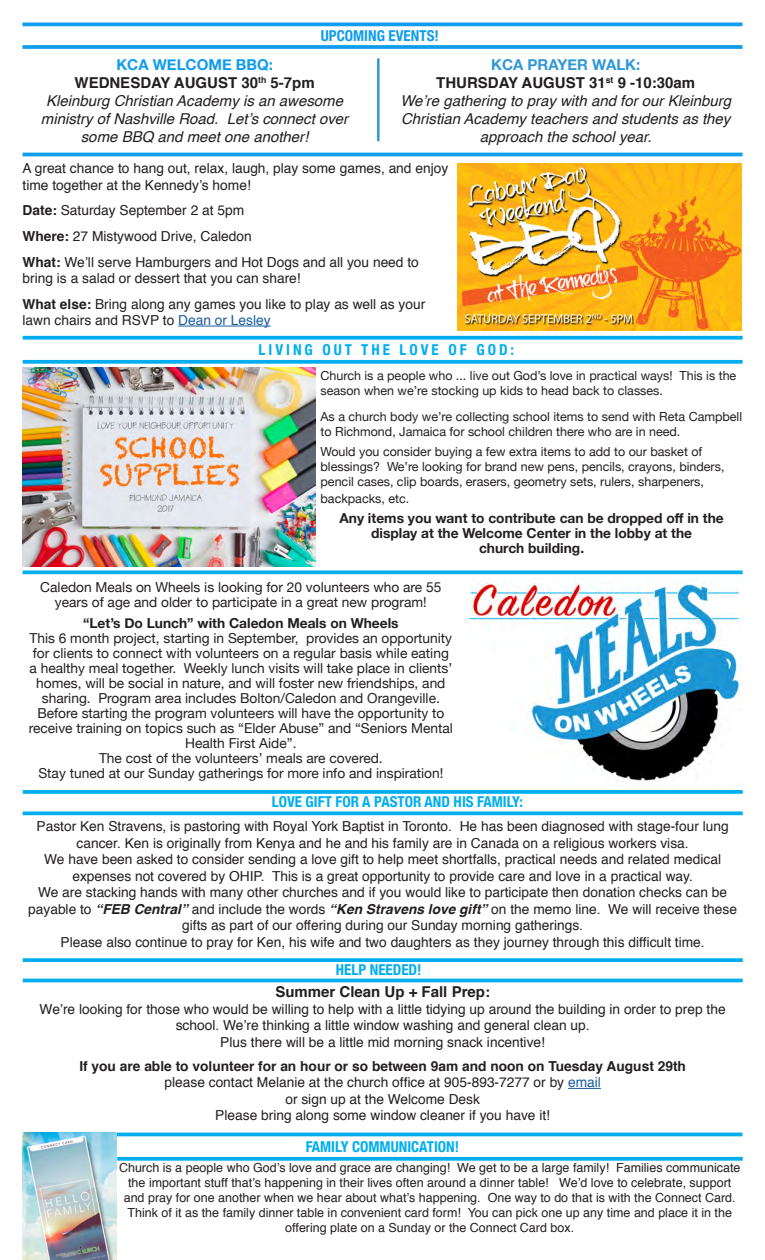
<style>
.page{position:relative;width:765px;height:1260px;background:#fff}
.page>*{position:absolute;margin:0;border:0;box-sizing:border-box;transform-origin:0 0}
.t1{font:italic 15px/18px "Helvetica";color:#231f20;text-align:center}
.t2{font:700 15px "Helvetica";color:#231f20}
.t3{font:700 condensed 15px "Helvetica Neue";color:#00aeef}
.t4{font:700 condensed 15px "Helvetica Neue";letter-spacing:.2em;color:#00aeef}
.t5{font:700 condensed 15px "Helvetica Neue";color:#109dec}
.t6{font:700 15px "Helvetica Neue";color:#109dec}
.t7{font:700 15px "Helvetica Neue";color:#3098d4}
.t8{font:13.75px/16.5px "Helvetica";color:#231f20}
.t9{font:13.75px/15px "Helvetica Neue";color:#231f20;text-align:center}
.t10{font:700 13.75px "Helvetica Neue";color:#231f20}
.t11{font:700 13.75px "Helvetica";color:#231f20}
.t12{font:12.5px/15px "Helvetica Neue";color:#231f20}
.t13{font:12.5px/15px "Helvetica";color:#231f20;text-align:center}
.s1{font-weight:700}
.s2{color:#175d9e}
.s3{font-weight:700;font-style:italic}
</style>
<div class="page">
<svg style="left:22px;top:22px;width:720px;height:4px;background:#2da9ee"></svg>
<img style="left:457px;top:163px;width:284px;height:168px">
<hr style="left:178px;top:326px;width:93px;height:1px;background:#175d9e">
<img style="left:23px;top:368px;width:293px;height:198px">
<svg style="left:23px;top:336px;width:720px;height:4px;background:#19b6f0"></svg>
<svg style="left:23px;top:360px;width:720px;height:4px;background:#13b4f0"></svg>
<svg style="left:22px;top:45px;width:720px;height:4px;background:#1ea2ed"></svg>
<hr style="left:568px;top:1088px;width:33px;height:1px;background:#175d9e">
<svg style="left:23px;top:958px;width:720px;height:4px;background:#10b3f0"></svg>
<hr style="left:23px;top:979px;width:720px;height:3px;background:#00aeef">
<img style="left:23px;top:1133px;width:94px;height:127px">
<svg style="left:23px;top:811px;width:720px;height:4px;background:#1db7f0"></svg>
<svg style="left:23px;top:790px;width:720px;height:4px;background:#0fb2ef"></svg>
<svg style="left:23px;top:570px;width:720px;height:4px;background:#1eb7f0"></svg>
<img style="left:465px;top:578px;width:278px;height:203px">
<hr style="left:23px;top:153px;width:720px;height:3px;background:#109dec">
<hr style="left:377px;top:58px;width:3px;height:83px;background:#3098d4">
<hr style="left:117px;top:1133px;width:625px;height:3px;background:#00aeef">
<svg style="left:117px;top:1157px;width:626px;height:4px;background:#14b4f0"></svg>
<p class="t5" style="left:321px;top:23px;width:120px">UPCOMING EVENTS!</p>
<p class="t6" style="left:116px;top:53px;width:158px">KCA WELCOME BBQ:</p>
<p class="t2" style="left:75px;top:70px;width:242px">WEDNESDAY AUGUST 30<sup>th</sup> 5-7pm</p>
<p class="t1" style="left:46px;top:92px;width:298px">Kleinburg Christian Academy is an awesome</p>
<p class="t1" style="left:41px;top:110px;width:309px">ministry of Nashville Road. Let’s connect over some BBQ and meet one another!</p>
<p class="t7" style="left:491px;top:53px;width:151px">KCA PRAYER WALK:</p>
<p class="t2" style="left:436px;top:70px;width:260px">THURSDAY AUGUST 31<sup>st</sup> 9 -10:30am</p>
<p class="t1" style="left:400px;top:92px;width:332px">We’re gathering to pray with and for our Kleinburg<br>Christian Academy teachers and students as they approach the school year.</p>
<p class="t8" style="left:23px;top:161px;width:427px">A great chance to hang out, relax, laugh, play some games, and enjoy time together at the Kennedy’s home!</p>
<p class="t8" style="left:23px;top:203px;width:223px"><span class="s1">Date:</span> Saturday September 2 at 5pm</p>
<p class="t8" style="left:23px;top:228px;width:231px"><span class="s1">Where:</span> 27 Mistywood Drive, Caledon</p>
<p class="t8" style="left:23px;top:254px;width:398px"><span class="s1">What:</span> We’ll serve Hamburgers and Hot Dogs and all you need to bring is a salad or dessert that you can share!</p>
<p class="t8" style="left:23px;top:296px;width:404px"><span class="s1">What else:</span> Bring along any games you like to play as well as your lawn chairs and RSVP to <span class="s2">Dean or Lesley</span></p>
<p class="t4" style="left:259px;top:337px;width:257px">LIVING OUT THE LOVE OF GOD:</p>
<p class="t12" style="left:321px;top:369px;width:417px">Church is a people who ... live out God’s love in practical ways! This is the season when we’re stocking up kids to head back to classes.</p>
<p class="t12" style="left:321px;top:410px;width:423px">As a church body we’re collecting school items to send with Reta Campbell to Richmond, Jamaica for school children there who are in need.</p>
<p class="t12" style="left:321px;top:445px;width:383px">Would you consider buying a few extra items to add to our basket of</p>
<p class="t12" style="left:321px;top:460px;width:405px">blessings? We’re looking for brand new pens, pencils, crayons, binders, pencil cases, clip boards, erasers, geometry sets, rulers, sharpeners,</p>
<p class="t12" style="left:321px;top:491px;width:90px">backpacks, etc.</p>
<p class="t10" style="left:339px;top:507px;width:386px">Any items you want to contribute can be dropped off in the</p>
<p class="t10" style="left:371px;top:522px;width:323px">display at the Welcome Center in the lobby at the</p>
<p class="t10" style="left:479px;top:537px;width:107px">church building.</p>
<p class="t9" style="left:40px;top:580px;width:403px">Caledon Meals on Wheels is looking for 20 volunteers who are 55 years of age and older to participate in a great new program!</p>
<p class="t10" style="left:83px;top:612px;width:317px">“Let’s Do Lunch” with Caledon Meals on Wheels</p>
<p class="t9" style="left:29px;top:631px;width:424px">This 6 month project, starting in September, provides an opportunity for clients to connect with volunteers on a regular basis while eating a healthy meal together. Weekly lunch visits will take place in clients’ homes, will be social in nature, and will foster new friendships, and sharing. Program area includes Bolton/Caledon and Orangeville.</p>
<p class="t9" style="left:29px;top:706px;width:426px">Before starting the program volunteers will have the opportunity to receive training on topics such as “Elder Abuse” and “Seniors Mental<br>Health First Aide”.</p>
<p class="t9" style="left:99px;top:751px;width:285px">The cost of the volunteers’ meals are covered.</p>
<p class="t9" style="left:38px;top:766px;width:406px">Stay tuned at our Sunday gatherings for more info and inspiration!</p>
<p class="t3" style="left:272px;top:790px;width:253px">LOVE GIFT FOR A PASTOR AND HIS FAMILY:</p>
<p class="t8" style="left:37px;top:819px;width:694px;text-align:center">Pastor Ken Stravens, is pastoring with Royal York Baptist in Toronto. He has been diagnosed with stage-four lung cancer. Ken is originally from Kenya and he and his family are in Canada on a religious workers visa.</p>
<p class="t8" style="left:44px;top:852px;width:678px">We have been asked to consider sending a love gift to help meet shortfalls, practical needs and related medical</p>
<p class="t8" style="left:72px;top:868px;width:622px">expenses not covered by OHIP. This is a great opportunity to provide care and love in a practical way.</p>
<p class="t8" style="left:38px;top:885px;width:691px">We are stacking hands with many other churches and if you would like to participate then donation checks can be</p>
<p class="t8" style="left:28px;top:901px;width:710px;text-align:center">payable to <span class="s3">“FEB Central”</span> and include the words <span class="s3">“Ken Stravens love gift”</span> on the memo line. We will receive these gifts as part of our offering during our Sunday morning gatherings.</p>
<p class="t8" style="left:61px;top:934px;width:646px">Please also continue to pray for Ken, his wife and two daughters as they journey through this difficult time.</p>
<p class="t3" style="left:336px;top:957px;width:87px">HELP NEEDED!</p>
<p class="t2" style="left:275px;top:980px;width:216px">Summer Clean Up + Fall Prep:</p>
<p class="t8" style="left:40px;top:1001px;width:688px;text-align:center">We’re looking for those who would be willing to help with a little tidying up around the building in order to prep the school. We’re thinking a little window washing and general clean up.</p>
<p class="t8" style="left:220px;top:1034px;width:326px">Plus there will be a little mid morning snack incentive!</p>
<p class="t11" style="left:79px;top:1055px;width:608px">If you are able to volunteer for an hour or so between 9am and noon on Tuesday August 29th</p>
<p class="t8" style="left:164px;top:1075px;width:438px">please contact Melanie at the church office at 905-893-7277 or by <span class="s2">email</span></p>
<p class="t8" style="left:285px;top:1091px;width:196px">or sign up at the Welcome Desk</p>
<p class="t8" style="left:215px;top:1108px;width:336px">Please bring along some window cleaner if you have it!</p>
<p class="t3" style="left:306px;top:1134px;width:155px">FAMILY COMMUNICATION!</p>
<p class="t13" style="left:119px;top:1160px;width:623px">Church is a people who God’s love and grace are changing! We get to be a large family! Families communicate the important stuff that’s happening in their lives often around a dinner table! We’d love to celebrate, support and pray for one another when we hear about what’s happening. One way to do that is with the Connect Card.<br>Think of it as the family dinner table in convenient card form! You can pick one up any time and place it in the offering plate on a Sunday or the Connect Card box.</p>
</div>
